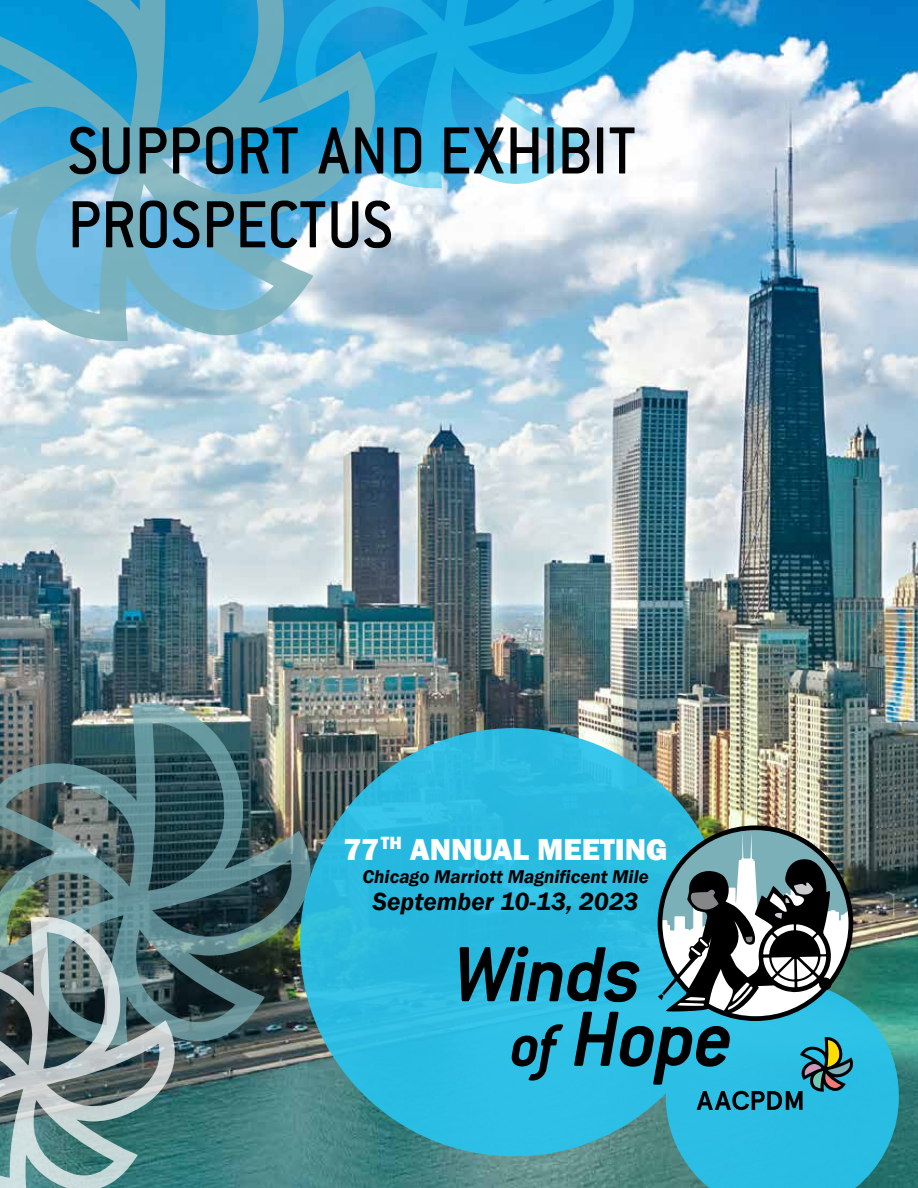
<style>
.page{position:relative;width:918px;height:1188px;background:#fff}
.page>*{position:absolute;margin:0;border:0;box-sizing:border-box;transform-origin:0 0}
.t1{font:italic 83.55px/64.7px "Conduit Md ITCTT Medium";letter-spacing:-.01em;color:#000}
.t2{font:73.05px/73.8px "Conduit Md ITCTT Medium";color:#000;scale:.94 1}
.t3{font:800 31.35px "Franklin Gothic";color:#fff}
.t4{font:italic 600 25.5px "Franklin Gothic";color:#010101}
.t5{font:italic 600 18.9px "Franklin Gothic";color:#010101}
.s1{font-size:62.7px}
</style>
<div class="page">
<img style="left:0;top:0;width:918px;height:1188px">
<svg style="left:377px;top:0;width:258px;height:188px;background:#4db8e3"></svg>
<svg style="left:0;top:0;width:377px;height:341px;background:#5eb1d2"></svg>
<img style="left:0;top:701px;width:312px;height:344px">
<svg style="left:0;top:916px;width:176px;height:272px;background:#779192"></svg>
<img style="left:300px;top:728px;width:599px;height:460px">
<svg style="left:459px;top:830px;width:394px;height:280px;background:#3ea1b9"></svg>
<h2 class="t2" style="left:68px;top:113px;width:606px">SUPPORT AND EXHIBIT<br>PROSPECTUS</h2>
<h3 class="t3" style="left:344px;top:829px;width:326px">77<sup>TH</sup> ANNUAL MEETING</h3>
<p class="t5" style="left:362px;top:865px;width:288px">Chicago Marriott Magnificent Mile</p>
<h3 class="t4" style="left:373px;top:886px;width:267px">September 10-13, 2023</h3>
<h1 class="t1" style="left:511px;top:941px;width:224px;text-indent:-56px">Winds<br><span class="s1">of</span> Hope</h1>
</div>
